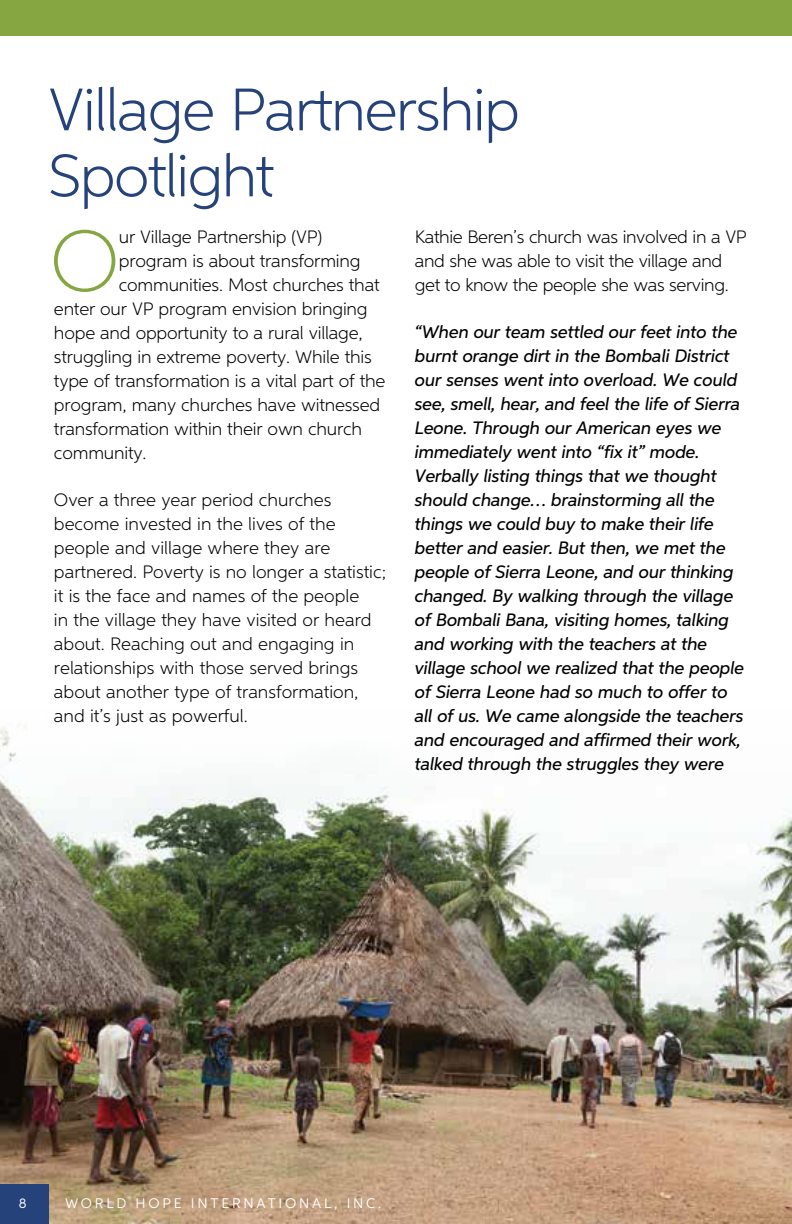
<style>
.page{position:relative;width:792px;height:1224px;background:#fff}
.page>*{position:absolute;margin:0;border:0;box-sizing:border-box;transform-origin:0 0}
.t1{font:100 87px "Aspira";color:#85a640}
.t2{font:300 60px/66px "Aspira";letter-spacing:-.025em;color:#25427b}
.t3{font:300 18px/24px "Aspira";letter-spacing:-.01em;color:#000}
.t4{font:italic 500 18px/24px "Aspira";letter-spacing:-.01em;color:#000}
.t5{font:14px "Aspira";letter-spacing:.2em;color:#fff}
</style>
<div class="page">
<img style="left:0;top:726px;width:792px;height:498px">
<div style="left:0;top:0;width:792px;height:36px;background:#85a640"></div>
<div style="left:0;top:1185px;width:48px;height:39px;background:#25427b"></div>
<h2 class="t2" style="left:48px;top:75px;width:473px">Village Partnership<br>Spotlight</h2>
<h1 class="t1" style="left:50px;top:209px;width:71px">O</h1>
<p class="t3" style="left:119px;top:225px;width:205px">ur Village Partnership (VP)</p>
<p class="t3" style="left:119px;top:249px;width:243px">program is about transforming</p>
<p class="t3" style="left:119px;top:272px;width:262px">communities. Most churches that</p>
<p class="t3" style="left:54px;top:296px;width:315px">enter our VP program envision bringing</p>
<p class="t3" style="left:54px;top:320px;width:310px">hope and opportunity to a rural village,</p>
<p class="t3" style="left:54px;top:344px;width:319px">struggling in extreme poverty. While this</p>
<p class="t3" style="left:54px;top:368px;width:333px">type of transformation is a vital part of the</p>
<p class="t3" style="left:54px;top:392px;width:328px">program, many churches have witnessed</p>
<p class="t3" style="left:54px;top:416px;width:310px">transformation within their own church</p>
<p class="t3" style="left:54px;top:440px;width:94px">community.</p>
<p class="t3" style="left:54px;top:487px;width:334px">Over a three year period churches become invested in the lives of the people and village where they are partnered. Poverty is no longer a statistic; it is the face and names of the people<br>in the village they have visited or heard about. Reaching out and engaging in relationships with those served brings about another type of transformation, and it’s just as powerful.</p>
<p class="t3" style="left:415px;top:224px;width:333px">Kathie Beren’s church was involved in a VP and she was able to visit the village and get to know the people she was serving.</p>
<p class="t4" style="left:415px;top:320px;width:331px">“When our team settled our feet into the burnt orange dirt in the Bombali District our senses went into overload. We could see, smell, hear, and feel the life of Sierra Leone. Through our American eyes we immediately went into “fix it” mode.<br>Verbally listing things that we thought should change… brainstorming all the things we could buy to make their life better and easier. But then, we met the people of Sierra Leone, and our thinking changed. By walking through the village of Bombali Bana, visiting homes, talking and working with the teachers at the village school we realized that the people of Sierra Leone had so much to offer to all of us. We came alongside the teachers and encouraged and affirmed their work, talked through the struggles they were</p>
<p class="t5" style="left:19px;top:1195px;width:9px">8</p>
<p class="t5" style="left:65px;top:1195px;width:318px">WORLD HOPE INTERNATI ONAL, INC.</p>
</div>
